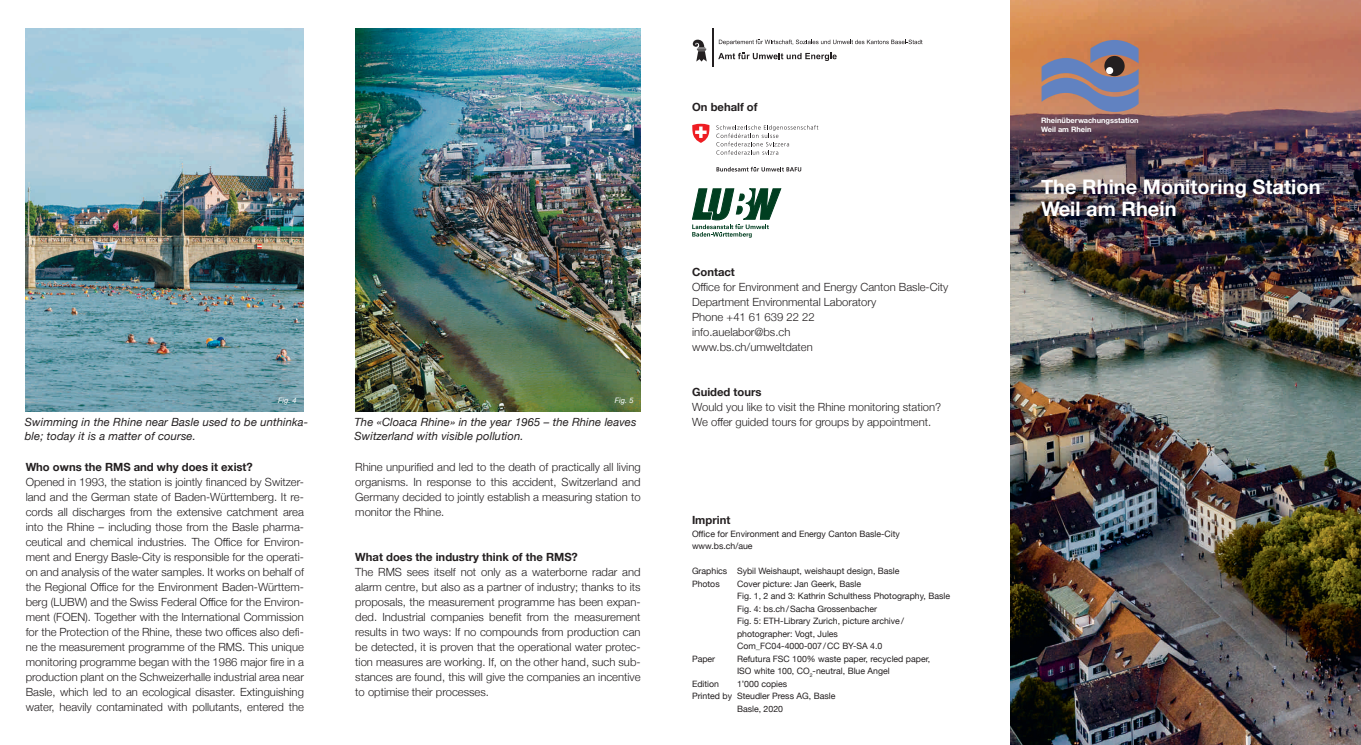
<style>
.page{position:relative;width:1361px;height:745px;background:#fff}
.page>*{position:absolute;margin:0;border:0;box-sizing:border-box;transform-origin:0 0}
.t1{font:700 20px/21.2px "Helvetica Neue";color:#fff}
.t2{font:300 11.25px/15px "Helvetica Neue";color:#231f20;text-align:justify}
.t3{font:italic 11.25px/13.8px "Helvetica Neue";letter-spacing:.01em;color:#231f20}
.t4{font:700 11.25px "Helvetica Neue";color:#231f20}
.t5{font:8.75px/12.5px "Helvetica Neue";color:#231f20}
.t6{font:700 7.5px/8.5px "Helvetica Neue CE";color:#fff}
.t7{font:italic 7.5px "Helvetica Neue";color:#fff}
</style>
<div class="page">
<img style="left:1010px;top:0;width:351px;height:744px">
<svg style="left:1041px;top:40px;width:97px;height:72px;background:#8e7f8c"></svg>
<img style="left:26px;top:29px;width:278px;height:382px">
<img style="left:355px;top:29px;width:285px;height:382px">
<svg style="left:718px;top:53px;width:118px;height:8px"></svg>
<svg style="left:692px;top:39px;width:15px;height:22px"></svg>
<hr style="left:712px;top:29px;width:1px;height:38px;background:#231f20">
<svg style="left:719px;top:40px;width:203px;height:5px"></svg>
<svg style="left:716px;top:125px;width:102px;height:30px"></svg>
<svg style="left:716px;top:167px;width:85px;height:4px"></svg>
<svg style="left:692px;top:124px;width:18px;height:19px"></svg>
<svg style="left:692px;top:188px;width:89px;height:49px"></svg>
<h2 class="t4" style="left:692px;top:98px;width:67px">On behalf of</h2>
<p class="t7" style="left:278px;top:395px;width:20px">Fig. 4</p>
<p class="t3" style="left:25px;top:415px;width:285px">Swimming in the Rhine near Basle used to be unthinka&shy;ble; today it is a matter of course.</p>
<h3 class="t4" style="left:26px;top:458px;width:229px">Who owns the RMS and why does it exist?</h3>
<p class="t2" style="left:26px;top:473px;width:280px">Opened in 1993, the station is jointly financed by Switzer&shy;land and the German state of Baden-Württemberg. It re&shy;cords all discharges from the extensive catchment area into the Rhine – including those from the Basle pharma&shy;ceutical and chemical industries. The Office for Environ&shy;ment and Energy Basle-City is responsible for the operati&shy;on and analysis of the water samples. It works on behalf of the Regional Office for the Environment Baden-Württem&shy;berg (LUBW) and the Swiss Federal Office for the Environ&shy;ment (FOEN). Together with the International Commission for the Protection of the Rhine, these two offices also defi&shy;ne the measurement programme of the RMS. This unique monitoring programme began with the 1986 major fire in a production plant on the Schweizerhalle industrial area near Basle, which led to an ecological disaster. Extinguishing water, heavily contaminated with pollutants, entered the</p>
<p class="t7" style="left:615px;top:395px;width:20px">Fig. 5</p>
<p class="t3" style="left:354px;top:415px;width:284px">The «Cloaca Rhine» in the year 1965 – the Rhine leaves<br>Switzerland with visible pollution.</p>
<p class="t2" style="left:355px;top:458px;width:287px">Rhine unpurified and led to the death of practically all living organisms. In response to this accident, Switzerland and Germany decided to jointly establish a measuring station to monitor the Rhine.</p>
<h3 class="t4" style="left:355px;top:548px;width:224px">What does the industry think of the RMS?</h3>
<p class="t2" style="left:355px;top:563px;width:287px">The RMS sees itself not only as a waterborne radar and alarm centre, but also as a partner of industry; thanks to its proposals, the measurement programme has been expan&shy;ded. Industrial companies benefit from the measurement results in two ways: If no compounds from production can be detected, it is proven that the operational water protec&shy;tion measures are working. If, on the other hand, such sub&shy;stances are found, this will give the companies an incentive to optimise their processes.</p>
<h2 class="t4" style="left:692px;top:263px;width:44px">Contact</h2>
<p class="t2" style="left:692px;top:278px;width:258px">Office for Environment and Energy Canton Basle-City</p>
<p class="t2" style="left:692px;top:293px;width:185px">Department Environmental Laboratory</p>
<p class="t2" style="left:692px;top:308px;width:124px">Phone +41 61 639 22 22</p>
<p class="t2" style="left:692px;top:323px;width:100px">info.auelabor@bs.ch</p>
<p class="t2" style="left:692px;top:338px;width:122px">www.bs.ch/umweltdaten</p>
<h2 class="t4" style="left:692px;top:383px;width:71px">Guided tours</h2>
<p class="t2" style="left:692px;top:398px;width:250px">Would you like to visit the Rhine monitoring station?<br>We offer guided tours for groups by appointment.</p>
<h2 class="t4" style="left:692px;top:511px;width:40px">Imprint</h2>
<p class="t5" style="left:692px;top:527px;width:209px">Office for Environment and Energy Canton Basle-City</p>
<p class="t5" style="left:692px;top:540px;width:62px">www.bs.ch/aue</p>
<h2 class="t5" style="left:692px;top:565px;width:37px">Graphics</h2>
<p class="t5" style="left:737px;top:565px;width:164px">Sybil Weishaupt, weishaupt design, Basle</p>
<h2 class="t5" style="left:692px;top:577px;width:29px">Photos</h2>
<p class="t5" style="left:737px;top:577px;width:126px">Cover picture: Jan Geerk, Basle</p>
<p class="t5" style="left:737px;top:590px;width:214px">Fig. 1, 2 and 3: Kathrin Schulthess Photography, Basle</p>
<p class="t5" style="left:737px;top:602px;width:142px">Fig. 4: bs.ch/Sacha Grossenbacher</p>
<p class="t5" style="left:737px;top:615px;width:168px">Fig. 5: ETH-Library Zurich, picture archive/ photographer: Vogt, Jules</p>
<p class="t5" style="left:737px;top:640px;width:147px">Com_FC04-4000-007/CC BY-SA 4.0</p>
<h2 class="t5" style="left:692px;top:652px;width:25px">Paper</h2>
<p class="t5" style="left:737px;top:652px;width:195px">Refutura FSC 100% waste paper, recycled paper,<br>ISO white 100, CO<sub>2</sub>-neutral, Blue Angel</p>
<h2 class="t5" style="left:692px;top:677px;width:29px">Edition</h2>
<p class="t5" style="left:737px;top:677px;width:52px">1’000 copies</p>
<h2 class="t5" style="left:692px;top:690px;width:42px">Printed by</h2>
<p class="t5" style="left:737px;top:690px;width:100px">Steudler Press AG, Basle</p>
<p class="t5" style="left:737px;top:702px;width:48px">Basle, 2020</p>
<p class="t6" style="left:1041px;top:116px;width:99px">Rheinüberwachungsstation<br>Weil am Rhein</p>
<h1 class="t1" style="left:1041px;top:177px;width:281px">The Rhine Monitoring Station<br>Weil am Rhein</h1>
</div>
